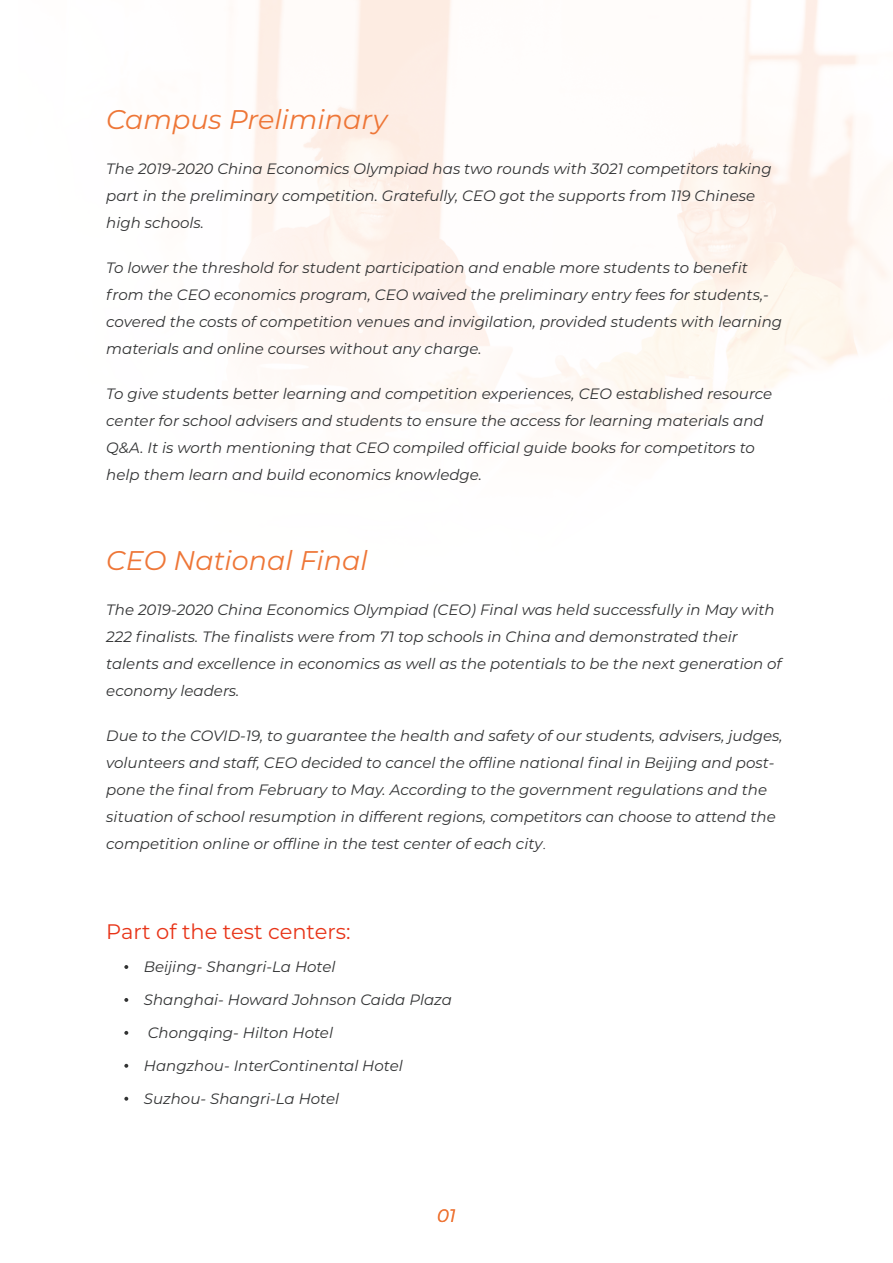
<style>
.page{position:relative;width:893px;height:1263px;background:#fff}
.page>*{position:absolute;margin:0;border:0;box-sizing:border-box;transform-origin:0 0}
.t1{font:italic 27px "Montserrat";color:#ee7637}
.t2{font:21px "Montserrat";color:#e83418}
.t3{font:italic 18px "Montserrat";color:#ee7637}
.t4{font:italic 15px/27px "Montserrat";color:#323334}
.s1{font-family:"Adobe Song Std";font-weight:300;font-style:normal}
</style>
<div class="page">
<svg style="left:124px;top:965px;width:4px;height:4px"></svg>
<svg style="left:124px;top:998px;width:4px;height:4px"></svg>
<svg style="left:124px;top:1031px;width:4px;height:4px"></svg>
<svg style="left:124px;top:1064px;width:4px;height:4px"></svg>
<svg style="left:124px;top:1097px;width:4px;height:4px"></svg>
<h1 class="t1" style="left:106px;top:101px;width:282px">Campus Preliminary</h1>
<p class="t4" style="left:106px;top:155px;width:667px">The 2019-2020 China Economics Olympiad has two rounds with 3021 competitors taking part in the preliminary competition. Gratefully, CEO got the supports from 119 Chinese high schools.</p>
<p class="t4" style="left:106px;top:254px;width:677px">To lower the threshold for student participation and enable more students to benefit from the CEO economics program, CEO waived the preliminary entry fees for students,- covered the costs of competition venues and invigilation, provided students with learning materials and online courses without any charge.</p>
<p class="t4" style="left:106px;top:380px;width:667px">To give students better learning and competition experiences, CEO established resource center for school advisers and students to ensure the access for learning materials and Q&amp;A. It is worth mentioning that CEO compiled official guide books for competitors to help them learn and build economics knowledge.</p>
<h1 class="t1" style="left:106px;top:542px;width:263px">CEO National Final</h1>
<p class="t4" style="left:106px;top:596px;width:677px">The 2019-2020 China Economics Olympiad (CEO) Final was held successfully in May with 222 finalists. The finalists were from 71 top schools in China and demonstrated their talents and excellence in economics as well as the potentials to be the next generation of economy leaders.</p>
<p class="t4" style="left:106px;top:722px;width:678px">Due to the COVID-19, to guarantee the health and safety of our students, advisers, judges, volunteers and staff, CEO decided to cancel the offline national final in Beijing and post&shy;pone the final from February to May. According to the government regulations and the situation of school resumption in different regions, competitors can choose to attend the competition online or offline in the test center of each city<span class="s1">.</span></p>
<h2 class="t2" style="left:106px;top:917px;width:246px">Part of the test centers:</h2>
<p class="t4" style="left:144px;top:953px;width:193px">Beijing- Shangri-La Hotel</p>
<p class="t4" style="left:144px;top:986px;width:310px">Shanghai- Howard Johnson Caida Plaza</p>
<p class="t4" style="left:148px;top:1019px;width:187px">Chongqing- Hilton Hotel</p>
<p class="t4" style="left:144px;top:1052px;width:260px">Hangzhou- InterContinental Hotel</p>
<p class="t4" style="left:144px;top:1085px;width:197px">Suzhou- Shangri-La Hotel</p>
<p class="t3" style="left:437px;top:1203px;width:20px">01</p>
</div>
